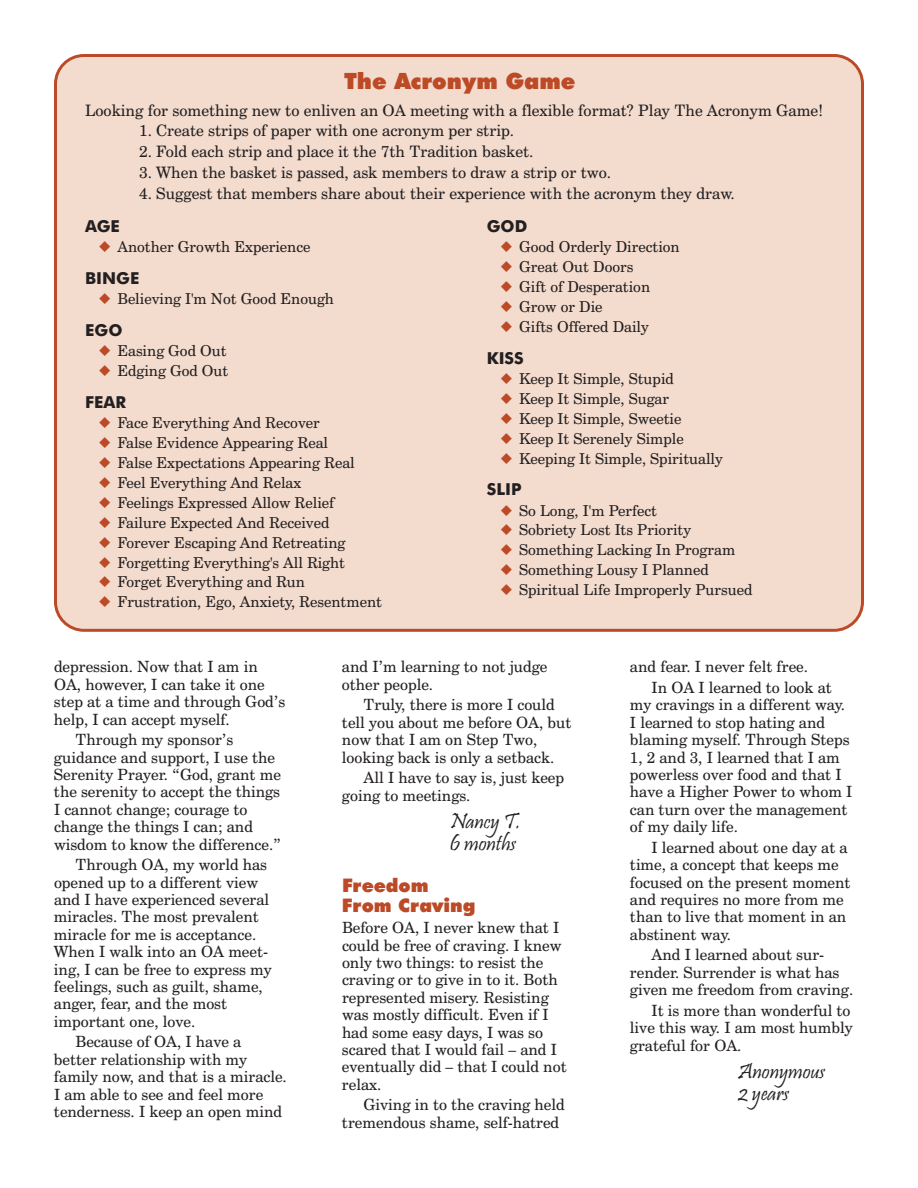
<style>
.page{position:relative;width:918px;height:1188px;background:#fff}
.page>*{position:absolute;margin:0;border:0;box-sizing:border-box;transform-origin:0 0}
.t1{font:22.5px/22.2px "Pristina";color:#231f20}
.t2{font:900 22.5px "Futura BT";color:#bd4a27}
.t3{font:900 18.75px/20.2px "Futura BT";color:#bd4a27}
.t4{font:700 16.5px "Futura BT";color:#231f20}
.t5{font:15.75px "Century Schoolbook BT";color:#231f20}
.t6{font:15.45px/17.4px "Century Schoolbook BT";color:#231f20}
.t7{font:15px/20px "Century Schoolbook BT";color:#231f20}
</style>
<div class="page">
<div style="left:54px;top:54px;width:810px;height:578px;background:#f3dcce"></div>
<svg style="left:99px;top:242px;width:11px;height:10px"></svg>
<svg style="left:99px;top:294px;width:11px;height:10px"></svg>
<svg style="left:99px;top:345px;width:11px;height:11px"></svg>
<svg style="left:99px;top:365px;width:11px;height:11px"></svg>
<svg style="left:99px;top:417px;width:11px;height:11px"></svg>
<svg style="left:99px;top:437px;width:11px;height:11px"></svg>
<svg style="left:99px;top:457px;width:11px;height:11px"></svg>
<svg style="left:99px;top:477px;width:11px;height:11px"></svg>
<svg style="left:99px;top:497px;width:11px;height:11px"></svg>
<svg style="left:99px;top:517px;width:11px;height:11px"></svg>
<svg style="left:99px;top:537px;width:11px;height:11px"></svg>
<svg style="left:99px;top:557px;width:11px;height:11px"></svg>
<svg style="left:99px;top:577px;width:11px;height:10px"></svg>
<svg style="left:99px;top:596px;width:11px;height:11px"></svg>
<svg style="left:501px;top:242px;width:11px;height:10px"></svg>
<svg style="left:501px;top:261px;width:11px;height:11px"></svg>
<svg style="left:501px;top:281px;width:11px;height:11px"></svg>
<svg style="left:501px;top:301px;width:11px;height:11px"></svg>
<svg style="left:501px;top:321px;width:11px;height:11px"></svg>
<svg style="left:501px;top:373px;width:11px;height:11px"></svg>
<svg style="left:501px;top:393px;width:11px;height:11px"></svg>
<svg style="left:501px;top:413px;width:11px;height:11px"></svg>
<svg style="left:501px;top:433px;width:11px;height:11px"></svg>
<svg style="left:501px;top:453px;width:11px;height:11px"></svg>
<svg style="left:501px;top:505px;width:11px;height:11px"></svg>
<svg style="left:501px;top:525px;width:11px;height:10px"></svg>
<svg style="left:501px;top:545px;width:11px;height:10px"></svg>
<svg style="left:501px;top:564px;width:11px;height:11px"></svg>
<svg style="left:501px;top:584px;width:11px;height:11px"></svg>
<h1 class="t2" style="left:344px;top:68px;width:233px">The Acronym Game</h1>
<p class="t5" style="left:85px;top:101px;width:739px">Looking for something new to enliven an OA meeting with a flexible format? Play The Acronym Game!</p>
<p class="t5" style="left:139px;top:122px;width:377px">1. Create strips of paper with one acronym per strip.</p>
<p class="t5" style="left:139px;top:143px;width:396px">2. Fold each strip and place it the 7th Tradition basket.</p>
<p class="t5" style="left:139px;top:164px;width:474px">3. When the basket is passed, ask members to draw a strip or two.</p>
<p class="t5" style="left:139px;top:185px;width:597px">4. Suggest that members share about their experience with the acronym they draw.</p>
<p class="t4" style="left:85px;top:217px;width:36px">AGE</p>
<p class="t7" style="left:118px;top:237px;width:194px">Another Growth Experience</p>
<p class="t4" style="left:85px;top:269px;width:56px">BINGE</p>
<p class="t7" style="left:118px;top:289px;width:218px">Believing I'm Not Good Enough</p>
<p class="t4" style="left:85px;top:321px;width:39px">EGO</p>
<p class="t7" style="left:118px;top:341px;width:112px">Easing God Out<br>Edging God Out</p>
<p class="t4" style="left:85px;top:393px;width:42px">FEAR</p>
<p class="t7" style="left:118px;top:413px;width:266px">Face Everything And Recover<br>False Evidence Appearing Real<br>False Expectations Appearing Real<br>Feel Everything And Relax<br>Feelings Expressed Allow Relief<br>Failure Expected And Received<br>Forever Escaping And Retreating<br>Forgetting Everything's All Right<br>Forget Everything and Run<br>Frustration, Ego, Anxiety, Resentment</p>
<p class="t4" style="left:487px;top:217px;width:42px">GOD</p>
<p class="t7" style="left:519px;top:237px;width:162px">Good Orderly Direction<br>Great Out Doors<br>Gift of Desperation<br>Grow or Die<br>Gifts Offered Daily</p>
<p class="t4" style="left:487px;top:348px;width:39px">KISS</p>
<p class="t7" style="left:519px;top:369px;width:205px">Keep It Simple, Stupid<br>Keep It Simple, Sugar<br>Keep It Simple, Sweetie<br>Keep It Serenely Simple<br>Keeping It Simple, Spiritually</p>
<p class="t4" style="left:487px;top:480px;width:36px">SLIP</p>
<p class="t7" style="left:519px;top:500px;width:235px">So Long, I'm Perfect<br>Sobriety Lost Its Priority<br>Something Lacking In Program<br>Something Lousy I Planned<br>Spiritual Life Improperly Pursued</p>
<p class="t6" style="left:54px;top:658px;width:233px">depression. Now that I am in<br>OA, however, I can take it one step at a time and through God’s help, I can accept myself.</p>
<p class="t6" style="left:54px;top:731px;width:229px;text-indent:22px">Through my sponsor’s guidance and support, I use the<br>Serenity Prayer. “God, grant me the serenity to accept the things<br>I cannot change; courage to change the things I can; and wisdom to know the difference.”</p>
<p class="t6" style="left:54px;top:856px;width:219px;text-indent:22px">Through OA, my world has opened up to a different view and I have experienced several miracles. The most prevalent miracle for me is acceptance.<br>When I walk into an OA meet&shy;ing, I can be free to express my feelings, such as guilt, shame, anger, fear, and the most important one, love.</p>
<p class="t6" style="left:54px;top:1033px;width:234px;text-indent:22px">Because of OA, I have a better relationship with my family now, and that is a miracle.<br>I am able to see and feel more tenderness. I keep an open mind</p>
<p class="t6" style="left:342px;top:658px;width:207px">and I’m learning to not judge other people.</p>
<p class="t6" style="left:342px;top:696px;width:231px;text-indent:22px">Truly, there is more I could tell you about me before OA, but now that I am on Step Two, looking back is only a setback.</p>
<p class="t6" style="left:342px;top:769px;width:224px;text-indent:22px">All I have to say is, just keep going to meetings.</p>
<h1 class="t1" style="left:450px;top:809px;width:73px">Nancy T.<br>6 months</h1>
<p class="t3" style="left:342px;top:875px;width:135px">Freedom<br>From Craving</p>
<p class="t6" style="left:342px;top:919px;width:226px">Before OA, I never knew that I could be free of craving. I knew only two things: to resist the craving or to give in to it. Both represented misery. Resisting was mostly difficult. Even if I had some easy days, I was so scared that I would fail – and I eventually did – that I could not relax.</p>
<p class="t6" style="left:342px;top:1096px;width:224px;text-indent:22px">Giving in to the craving held tremendous shame, self-hatred</p>
<p class="t6" style="left:652px;top:657px;width:182px;line-height:20.7px;text-indent:-22px">and fear. I never felt free.<br>In OA I learned to look at</p>
<p class="t6" style="left:630px;top:696px;width:224px">my cravings in a different way.<br>I learned to stop hating and blaming myself. Through Steps<br>1, 2 and 3, I learned that I am powerless over food and that I have a Higher Power to whom I can turn over the management of my daily life.</p>
<p class="t6" style="left:630px;top:839px;width:222px;text-indent:22px">I learned about one day at a time, a concept that keeps me focused on the present moment and requires no more from me than to live that moment in an abstinent way.</p>
<p class="t6" style="left:630px;top:946px;width:225px;text-indent:22px">And I learned about sur&shy;render. Surrender is what has given me freedom from craving.</p>
<p class="t6" style="left:630px;top:1002px;width:224px;text-indent:22px">It is more than wonderful to live this way. I am most humbly grateful for OA.</p>
<h1 class="t1" style="left:738px;top:1059px;width:89px">Anonymous<br>2 years</h1>
</div>
